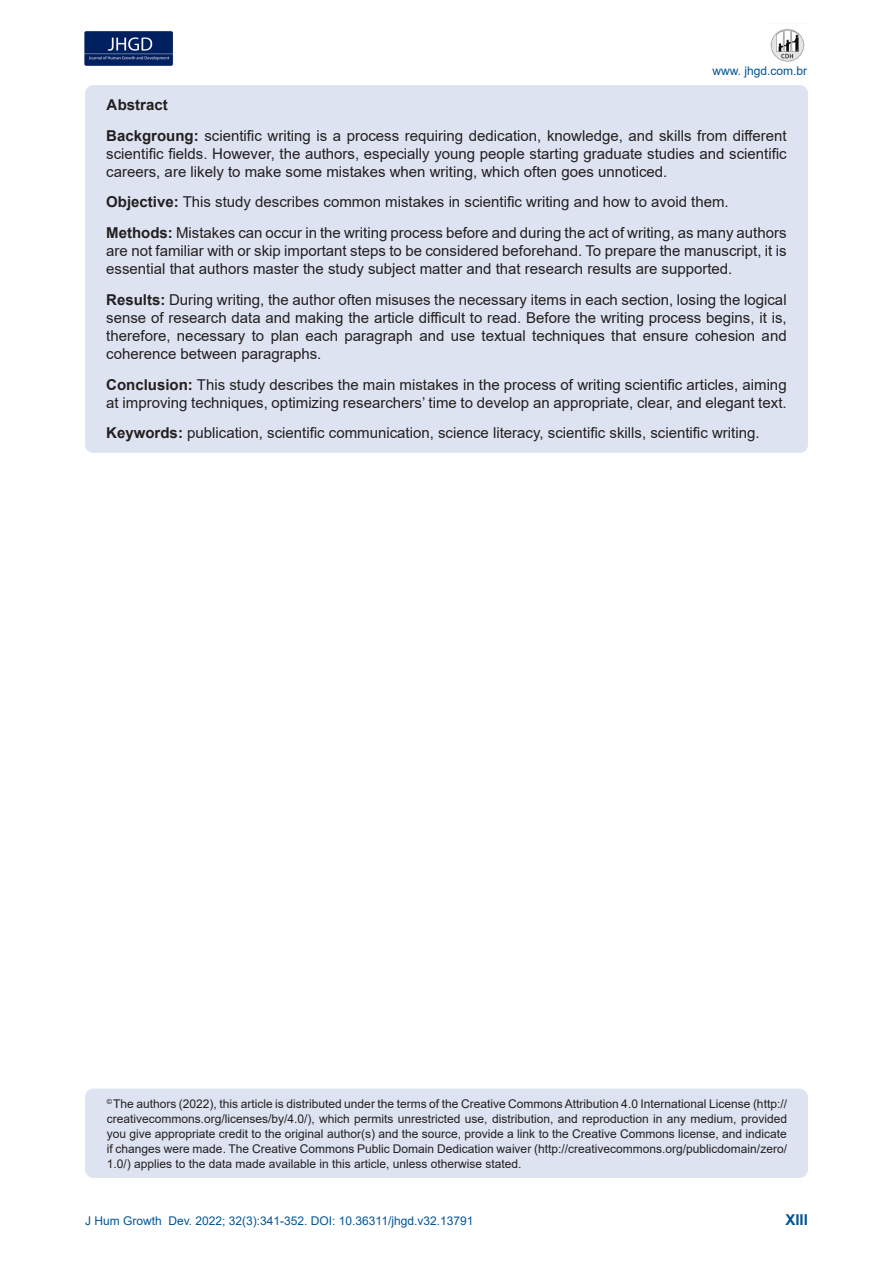
<style>
.page{position:relative;width:893px;height:1263px;background:#fff}
.page>*{position:absolute;margin:0;border:0;box-sizing:border-box;transform-origin:0 0}
.t1{font:15px/18px "Arial";color:#231f20;text-align:justify}
.t2{font:700 15px "Arial";color:#231f20}
.t3{font:700 15px "Arial";color:#005495}
.t4{font:12px/15px "Arial";color:#231f20;text-align:justify}
.t5{font:12px "Arial";color:#005495}
.s1{font-weight:700}
</style>
<div class="page">
<img style="left:84px;top:31px;width:89px;height:35px">
<img style="left:770px;top:29px;width:35px;height:33px">
<div style="left:85px;top:1089px;width:723px;height:89px;background:#dde3f0;border-radius:9px"></div>
<div style="left:85px;top:85px;width:723px;height:368px;background:#dde3f0;border-radius:8px"></div>
<p class="t5" style="left:712px;top:62px;width:96px">www. jhgd.com.br</p>
<p class="t2" style="left:107px;top:94px;width:63px">Abstract</p>
<p class="t1" style="left:106px;top:126px;width:682px"><span class="s1">Backgroung:</span> scientific writing is a process requiring dedication, knowledge, and skills from different scientific fields. However, the authors, especially young people starting graduate studies and scientific careers, are likely to make some mistakes when writing, which often goes unnoticed.</p>
<p class="t1" style="left:106px;top:193px;width:624px"><span class="s1">Objective:</span> This study describes common mistakes in scientific writing and how to avoid them.</p>
<p class="t1" style="left:106px;top:224px;width:682px"><span class="s1">Methods:</span> Mistakes can occur in the writing process before and during the act of writing, as many authors are not familiar with or skip important steps to be considered beforehand. To prepare the manuscript, it is essential that authors master the study subject matter and that research results are supported.</p>
<p class="t1" style="left:106px;top:290px;width:682px"><span class="s1">Results:</span> During writing, the author often misuses the necessary items in each section, losing the logical sense of research data and making the article difficult to read. Before the writing process begins, it is, therefore, necessary to plan each paragraph and use textual techniques that ensure cohesion and coherence between paragraphs.</p>
<p class="t1" style="left:106px;top:375px;width:682px"><span class="s1">Conclusion:</span> This study describes the main mistakes in the process of writing scientific articles, aiming at improving techniques, optimizing researchers’ time to develop an appropriate, clear, and elegant text.</p>
<p class="t1" style="left:106px;top:424px;width:655px"><span class="s1">Keywords:</span> publication, scientific communication, science literacy, scientific skills, scientific writing.</p>
<p class="t4" style="left:107px;top:1096px;width:682px"><sup>©</sup> The authors (2022), this article is distributed under the terms of the Creative Commons Attribution 4.0 International License (http:// creativecommons.org/licenses/by/4.0/), which permits unrestricted use, distribution, and reproduction in any medium, provided you give appropriate credit to the original author(s) and the source, provide a link to the Creative Commons license, and indicate if changes were made. The Creative Commons Public Domain Dedication waiver (http://creativecommons.org/publicdomain/zero/ 1.0/) applies to the data made available in this article, unless otherwise stated.</p>
<p class="t5" style="left:85px;top:1212px;width:390px">J Hum Growth Dev. 2022; 32(3):341-352. DOI: 10.36311/jhgd.v32.13791</p>
<p class="t3" style="left:785px;top:1209px;width:24px">XIII</p>
</div>
